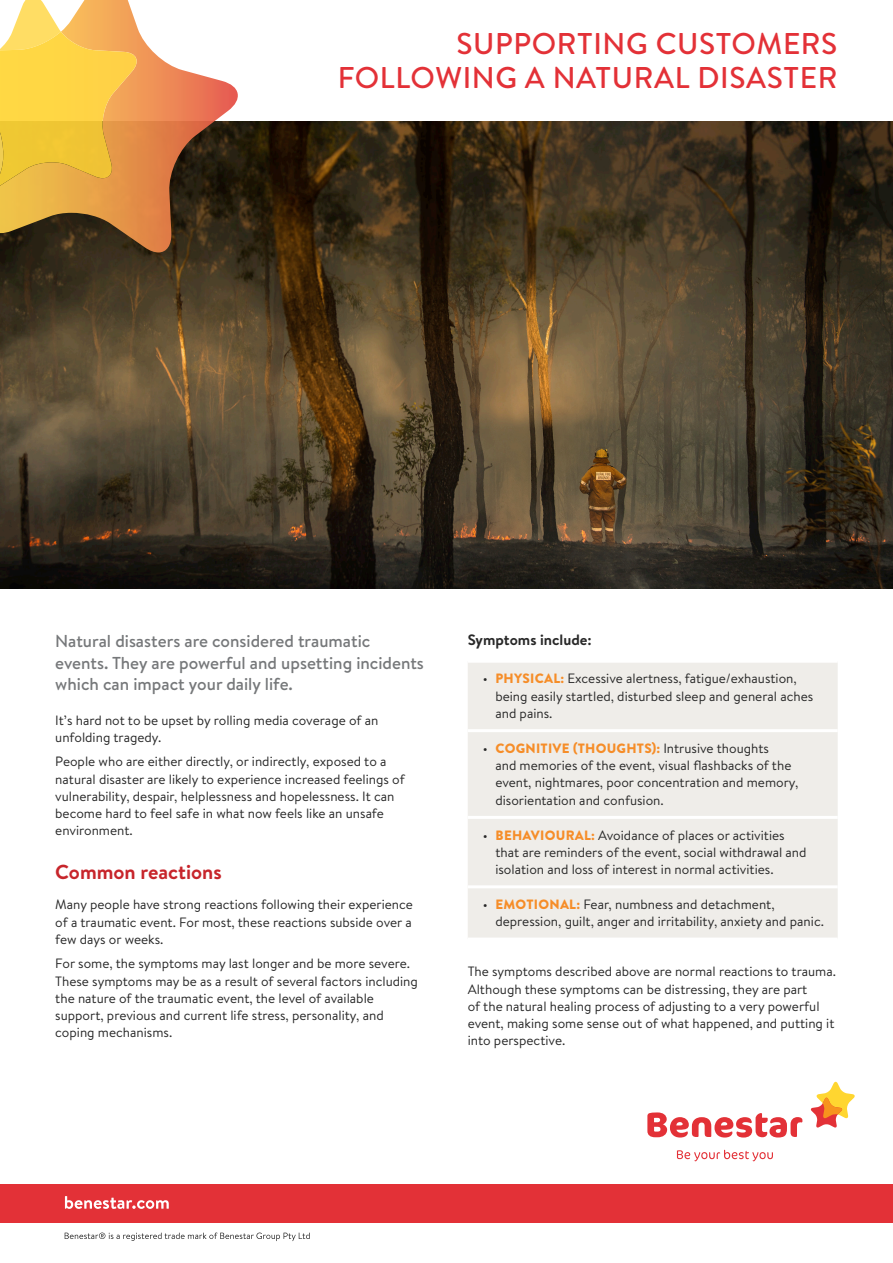
<style>
.page{position:relative;width:893px;height:1263px;background:#fff}
.page>*{position:absolute;margin:0;border:0;box-sizing:border-box;transform-origin:0 0}
.t1{font:500 30px/34.5px "Brandon Text";letter-spacing:.02em;color:#e33137;text-align:right}
.Heading_2_Red{font:700 20.25px "Brandon Text";color:#c7252b}
.Intro_para{font:500 17.25px/21.8px "Brandon Text";color:#76787a}
.Heading_4{font:700 15px "Brandon Text";color:#282828}
.Body_copy{font:13.5px/17.2px "Brandon Text";color:#282828}
.s1{font-weight:900;color:#f68d28}
</style>
<div class="page">
<img style="left:0;top:121px;width:893px;height:468px">
<svg style="left:0;top:36px;width:243px;height:216px;background:#9d704a"></svg>
<svg style="left:0;top:0;width:141px;height:188px;background:#f5c553"></svg>
<div style="left:468px;top:663px;width:370px;height:274px;background:#efede9"></div>
<hr style="left:468px;top:885px;width:370px;height:3px;background:#fff">
<hr style="left:468px;top:729px;width:370px;height:3px;background:#fff">
<hr style="left:468px;top:816px;width:370px;height:3px;background:#fff">
<svg style="left:647px;top:1112px;width:155px;height:25px"></svg>
<svg style="left:677px;top:1150px;width:96px;height:11px"></svg>
<svg style="left:810px;top:1082px;width:45px;height:46px"></svg>
<div style="left:0;top:1184px;width:893px;height:39px;background:#e33137"></div>
<svg style="left:65px;top:1196px;width:104px;height:13px"></svg>
<svg style="left:65px;top:1232px;width:245px;height:9px"></svg>
<p class="t1" style="left:338px;top:26px;width:501px">SUPPORTING CUSTOMERS<br>FOLLOWING A NATURAL DISASTER</p>
<p class="Intro_para" style="left:55px;top:629px;width:370px">Natural disasters are considered traumatic events. They are powerful and upsetting incidents which can impact your daily life.</p>
<p class="Body_copy" style="left:55px;top:711px;width:325px">It’s hard not to be upset by rolling media coverage of an unfolding tragedy.</p>
<p class="Body_copy" style="left:55px;top:752px;width:351px">People who are either directly, or indirectly, exposed to a natural disaster are likely to experience increased feelings of vulnerability, despair, helplessness and hopelessness. It can become hard to feel safe in what now feels like an unsafe environment.</p>
<p class="Heading_2_Red" style="left:55px;top:858px;width:168px">Common reactions</p>
<p class="Body_copy" style="left:55px;top:895px;width:359px;text-align:justify">Many people have strong reactions following their experience of a traumatic event. For most, these reactions subside over a few days or weeks.</p>
<p class="Body_copy" style="left:55px;top:954px;width:364px">For some, the symptoms may last longer and be more severe.<br>These symptoms may be as a result of several factors including the nature of the traumatic event, the level of available support, previous and current life stress, personality, and coping mechanisms.</p>
<p class="Heading_4" style="left:468px;top:629px;width:126px">Symptoms include:</p>
<p class="Body_copy" style="left:495px;top:670px;width:319px;text-indent:-13px">• <span class="s1">PHYSICAL:</span> Excessive alertness, fatigue/exhaustion, being easily startled, disturbed sleep and general aches and pains.</p>
<p class="Body_copy" style="left:495px;top:739px;width:305px;text-indent:-13px">• <span class="s1">COGNITIVE (THOUGHTS):</span> Intrusive thoughts<br>and memories of the event, visual flashbacks of the event, nightmares, poor concentration and memory, disorientation and confusion.</p>
<p class="Body_copy" style="left:495px;top:826px;width:313px;text-indent:-13px">• <span class="s1">BEHAVIOURAL:</span> Avoidance of places or activities that are reminders of the event, social withdrawal and isolation and loss of interest in normal activities.</p>
<p class="Body_copy" style="left:495px;top:895px;width:330px;text-indent:-13px">• <span class="s1">EMOTIONAL:</span> Fear, numbness and detachment, depression, guilt, anger and irritability, anxiety and panic.</p>
<p class="Body_copy" style="left:468px;top:962px;width:370px">The symptoms described above are normal reactions to trauma.<br>Although these symptoms can be distressing, they are part<br>of the natural healing process of adjusting to a very powerful event, making some sense out of what happened, and putting it into perspective.</p>
</div>
